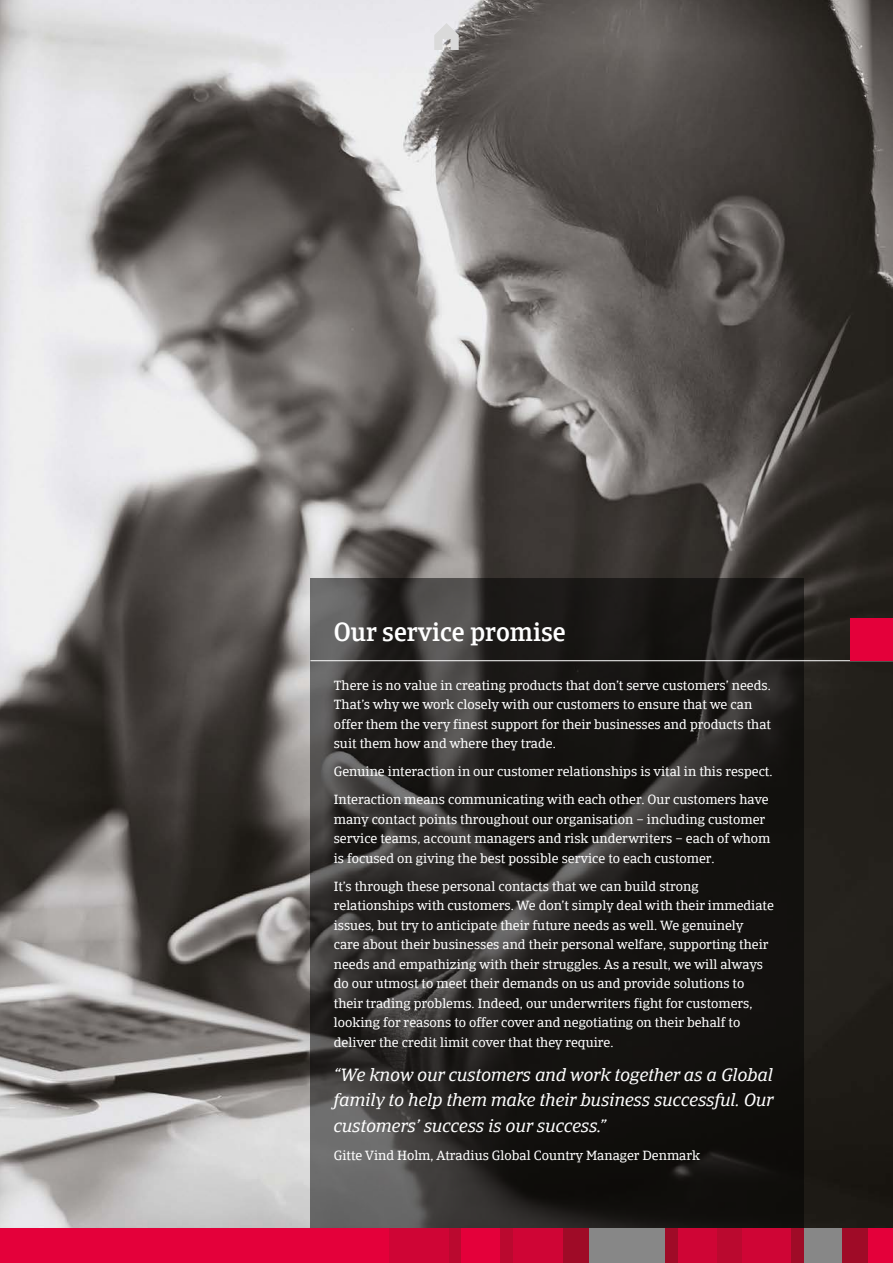
<style>
.page{position:relative;width:893px;height:1263px;background:#fff}
.page>*{position:absolute;margin:0;border:0;box-sizing:border-box;transform-origin:0 0}
.t1{font:500 25.5px "Catalana";color:#fff}
.t2{font:italic 18px/25.5px "Catalana";color:#fff;text-align:justify}
.t3{font:13.5px/19.5px "Catalana";color:#fff}
</style>
<div class="page">
<img style="left:0;top:0;width:893px;height:1229px">
<svg style="left:434px;top:23px;width:25px;height:27px"></svg>
<svg style="left:310px;top:578px;width:494px;height:651px;background:#252321"></svg>
<hr style="left:310px;top:660px;width:583px;height:1px;background:#fff">
<div style="left:850px;top:619px;width:43px;height:42px;background:#e4003a"></div>
<div style="left:0;top:1229px;width:893px;height:34px;background:#e4003a"></div>
<div style="left:449px;top:1229px;width:12px;height:34px;background:#ba092f"></div>
<div style="left:389px;top:1229px;width:60px;height:34px;background:#cf0535"></div>
<div style="left:512px;top:1229px;width:51px;height:34px;background:#cf0535"></div>
<div style="left:742px;top:1229px;width:49px;height:34px;background:#cf0535"></div>
<div style="left:563px;top:1229px;width:26px;height:34px;background:#9f0b27"></div>
<div style="left:716px;top:1229px;width:26px;height:34px;background:#ba092f"></div>
<div style="left:842px;top:1229px;width:25px;height:34px;background:#9f0b27"></div>
<div style="left:500px;top:1229px;width:12px;height:34px;background:#ba092f"></div>
<div style="left:589px;top:1229px;width:76px;height:34px;background:#878787"></div>
<div style="left:665px;top:1229px;width:13px;height:34px;background:#9f0b27"></div>
<div style="left:678px;top:1229px;width:38px;height:34px;background:#cf0535"></div>
<div style="left:804px;top:1229px;width:38px;height:34px;background:#878787"></div>
<div style="left:791px;top:1229px;width:13px;height:34px;background:#9f0b27"></div>
<h1 class="t1" style="left:334px;top:616px;width:233px">Our service promise</h1>
<p class="t3" style="left:334px;top:675px;width:439px">There is no value in creating products that don’t serve customers’ needs.<br>That’s why we work closely with our customers to ensure that we can offer them the very finest support for their businesses and products that suit them how and where they trade.</p>
<p class="t3" style="left:334px;top:758px;width:439px;line-height:28px">Genuine interaction in our customer relationships is vital in this respect.<br>Interaction means communicating with each other. Our customers have</p>
<p class="t3" style="left:334px;top:809px;width:438px">many contact points throughout our organisation – including customer service teams, account managers and risk underwriters – each of whom is focused on giving the best possible service to each customer.</p>
<p class="t3" style="left:334px;top:876px;width:442px">It’s through these personal contacts that we can build strong relationships with customers. We don’t simply deal with their immediate issues, but try to anticipate their future needs as well. We genuinely<br>care about their businesses and their personal welfare, supporting their needs and empathizing with their struggles. As a result, we will always do our utmost to meet their demands on us and provide solutions to their trading problems. Indeed, our underwriters fight for customers, looking for reasons to offer cover and negotiating on their behalf to deliver the credit limit cover that they require.</p>
<h2 class="t2" style="left:334px;top:1062px;width:441px">“We know our customers and work together as a Global family to help them make their business successful. Our customers’ success is our success.”</h2>
<p class="t3" style="left:334px;top:1145px;width:368px">Gitte Vind Holm, Atradius Global Country Manager Denmark</p>
</div>
